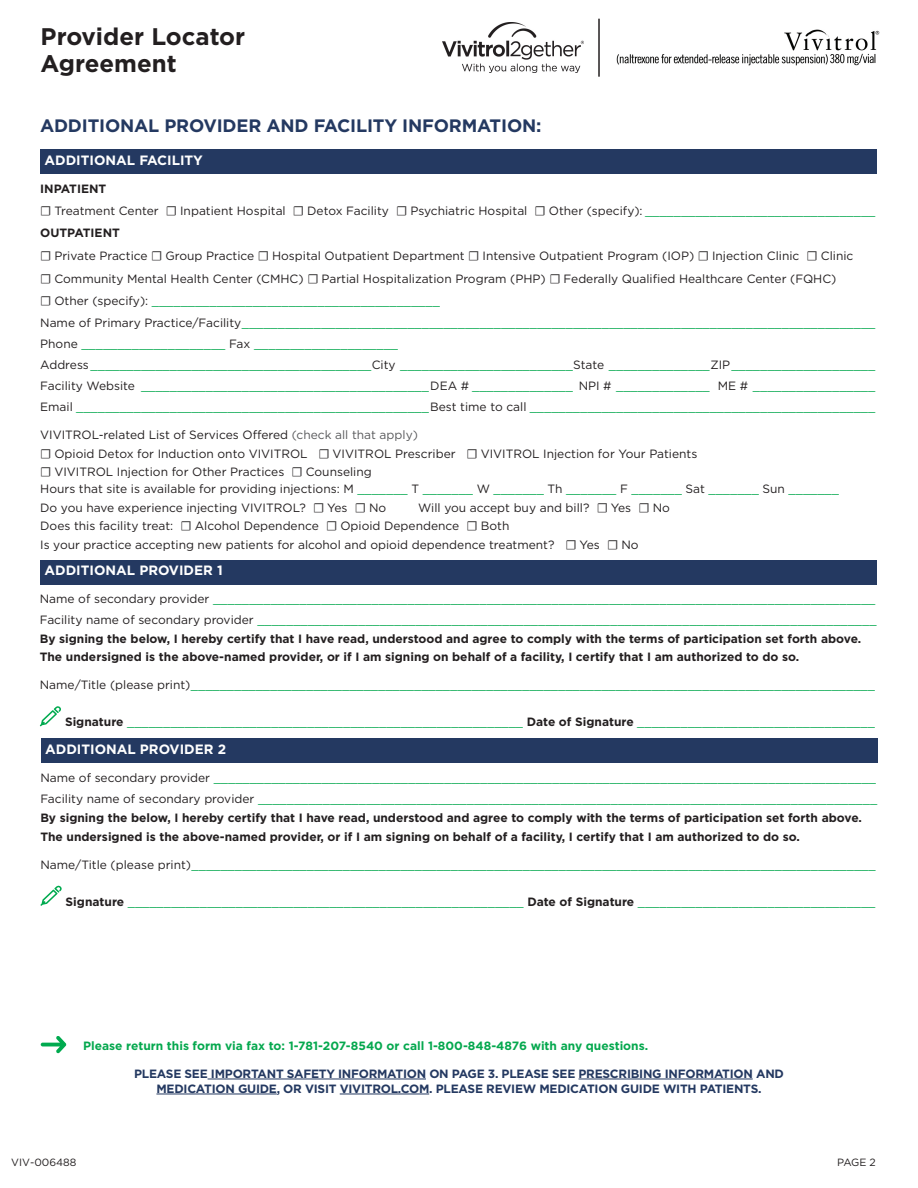
<style>
.page{position:relative;width:918px;height:1188px;background:#fff}
.page>*{position:absolute;margin:0;border:0;box-sizing:border-box;transform-origin:0 0}
.t1{font:700 24px/27px "Gotham";color:#231f20}
.t2{font:700 18px "Gotham";letter-spacing:-.01em;color:#243961}
.t3{font:700 13.5px "Gotham";color:#fff}
.t4{font:12px/21.1px "Gotham";color:#05a84e}
.t5{font:12px/18.6px "Gotham";color:#231f20}
.t6{font:700 12px/18.8px "Gotham";color:#231f20}
.t7{font:700 12px/15px "Gotham";letter-spacing:-.02em;color:#243961;text-align:center}
.t8{font:700 12px "Gotham";color:#05a84e}
.t9{font:10.5px "Gotham";color:#231f20}
.s1{font-weight:700}
.s2{font-family:"Minion Pro";font-size:13.5px;color:#333132}
.s3{color:#05a84e}
.s4{color:#231f20}
.s5{color:#58595b}
.s6{font-weight:700;color:#231f20}
</style>
<div class="page">
<div style="left:40px;top:149px;width:837px;height:25px;background:#243961"></div>
<div style="left:40px;top:560px;width:837px;height:24px;background:#243961"></div>
<div style="left:41px;top:739px;width:837px;height:24px;background:#243961"></div>
<svg style="left:41px;top:1036px;width:25px;height:17px"></svg>
<svg style="left:40px;top:885px;width:22px;height:21px"></svg>
<svg style="left:40px;top:706px;width:21px;height:20px"></svg>
<hr style="left:208px;top:1079px;width:218px;height:1px;background:#243961">
<hr style="left:579px;top:1079px;width:174px;height:1px;background:#243961">
<hr style="left:156px;top:1094px;width:121px;height:1px;background:#243961">
<hr style="left:340px;top:1094px;width:89px;height:1px;background:#243961">
<hr style="left:598px;top:19px;width:2px;height:58px;background:#231f20">
<img style="left:442px;top:23px;width:142px;height:49px">
<img style="left:616px;top:29px;width:264px;height:37px">
<h1 class="t1" style="left:41px;top:23px;width:206px">Provider Locator<br>Agreement</h1>
<h2 class="t2" style="left:40px;top:114px;width:503px">ADDITIONAL PROVIDER AND FACILITY INFORMATION:</h2>
<p class="t3" style="left:45px;top:151px;width:160px">ADDITIONAL FACILITY</p>
<p class="t5" style="left:40px;top:177px;width:837px;line-height:23px"><span class="s1">INPATIENT<br></span><span class="s2">☐</span> Treatment Center <span class="s2">☐</span> Inpatient Hospital <span class="s2">☐</span> Detox Facility <span class="s2">☐</span> Psychiatric Hospital <span class="s2">☐</span> Other (specify): <span class="s3">________________________________</span></p>
<p class="t5" style="left:40px;top:221px;width:815px;line-height:23px"><span class="s1">OUTPATIENT<br></span><span class="s2">☐</span> Private Practice <span class="s2">☐</span> Group Practice <span class="s2">☐</span> Hospital Outpatient Department <span class="s2">☐</span> Intensive Outpatient Program (IOP) <span class="s2">☐</span> Injection Clinic <span class="s2">☐</span> Clinic <span class="s2">☐</span> Community Mental Health Center (CMHC) <span class="s2">☐</span> Partial Hospitalization Program (PHP) <span class="s2">☐</span> Federally Qualified Healthcare Center (FQHC)<br><span class="s2">☐</span> Other (specify): <span class="s3">________________________________________</span></p>
<p class="t4" style="left:40px;top:312px;width:837px"><span class="s4">Name of Primary Practice/Facility</span>________________________________________________________________________________________ <span class="s4">Phone</span> ____________________ <span class="s4">Fax</span> ____________________<br><span class="s4">Address</span>_______________________________________<span class="s4">City</span> ________________________<span class="s4">State</span> ______________<span class="s4">ZIP</span>____________________ <span class="s4">Facility Website</span> ________________________________________<span class="s4">DEA #</span> ______________ <span class="s4">NPI #</span> _____________ <span class="s4">ME #</span> _________________ <span class="s4">Email</span> _________________________________________________<span class="s4">Best time to call</span> ________________________________________________</p>
<p class="t5" style="left:40px;top:425px;width:659px">VIVITROL-related List of Services Offered <span class="s5">(check all that apply)<br></span><span class="s2">☐</span> Opioid Detox for Induction onto VIVITROL <span class="s2">☐</span> VIVITROL Prescriber <span class="s2">☐</span> VIVITROL Injection for Your Patients <span class="s2">☐</span> VIVITROL Injection for Other Practices <span class="s2">☐</span> Counseling</p>
<p class="t5" style="left:40px;top:479px;width:800px">Hours that site is available for providing injections: M <span class="s3">_______</span> T <span class="s3">_______</span> W <span class="s3">_______</span> Th <span class="s3">_______</span> F <span class="s3">_______</span> Sat <span class="s3">_______</span> Sun <span class="s3">_______<br></span>Do you have experience injecting VIVITROL? <span class="s2">☐</span> Yes <span class="s2">☐</span> No</p>
<p class="t5" style="left:40px;top:498px;width:631px;text-indent:378px">Will you accept buy and bill? <span class="s2">☐</span> Yes <span class="s2">☐</span> No<br>Does this facility treat: <span class="s2">☐</span> Alcohol Dependence <span class="s2">☐</span> Opioid Dependence <span class="s2">☐</span> Both<br>Is your practice accepting new patients for alcohol and opioid dependence treatment? <span class="s2">☐</span> Yes <span class="s2">☐</span> No</p>
<p class="t3" style="left:45px;top:562px;width:180px">ADDITIONAL PROVIDER 1</p>
<p class="t4" style="left:40px;top:588px;width:838px"><span class="s4">Name of secondary provider</span> ____________________________________________________________________________________________<br><span class="s4">Facility name of secondary provider</span> ______________________________________________________________________________________</p>
<p class="t6" style="left:40px;top:629px;width:823px">By signing the below, I hereby certify that I have read, understood and agree to comply with the terms of participation set forth above.<br>The undersigned is the above-named provider, or if I am signing on behalf of a facility, I certify that I am authorized to do so.</p>
<p class="t4" style="left:40px;top:674px;width:837px"><span class="s4">Name/Title (please print)</span>_______________________________________________________________________________________________</p>
<p class="t4" style="left:65px;top:711px;width:811px"><span class="s6">Signature</span> _______________________________________________________ <span class="s6">Date of Signature</span> _________________________________</p>
<p class="t3" style="left:45px;top:740px;width:182px">ADDITIONAL PROVIDER 2</p>
<p class="t4" style="left:40px;top:767px;width:838px"><span class="s4">Name of secondary provider</span> ____________________________________________________________________________________________<br><span class="s4">Facility name of secondary provider</span> ______________________________________________________________________________________</p>
<p class="t6" style="left:40px;top:809px;width:823px">By signing the below, I hereby certify that I have read, understood and agree to comply with the terms of participation set forth above.<br>The undersigned is the above-named provider, or if I am signing on behalf of a facility, I certify that I am authorized to do so.</p>
<p class="t4" style="left:40px;top:854px;width:837px"><span class="s4">Name/Title (please print)</span>_______________________________________________________________________________________________</p>
<p class="t4" style="left:66px;top:891px;width:811px"><span class="s6">Signature</span> _______________________________________________________ <span class="s6">Date of Signature</span> _________________________________</p>
<p class="t8" style="left:83px;top:1038px;width:567px">Please return this form via fax to: 1-781-207-8540 or call 1-800-848-4876 with any questions.</p>
<p class="t7" style="left:134px;top:1066px;width:651px">PLEASE SEE IMPORTANT SAFETY INFORMATION ON PAGE 3. PLEASE SEE PRESCRIBING INFORMATION AND<br>MEDICATION GUIDE, OR VISIT VIVITROL.COM. PLEASE REVIEW MEDICATION GUIDE WITH PATIENTS.</p>
<p class="t9" style="left:11px;top:1156px;width:67px">VIV-006488</p>
<p class="t9" style="left:837px;top:1156px;width:40px">PAGE 2</p>
</div>
